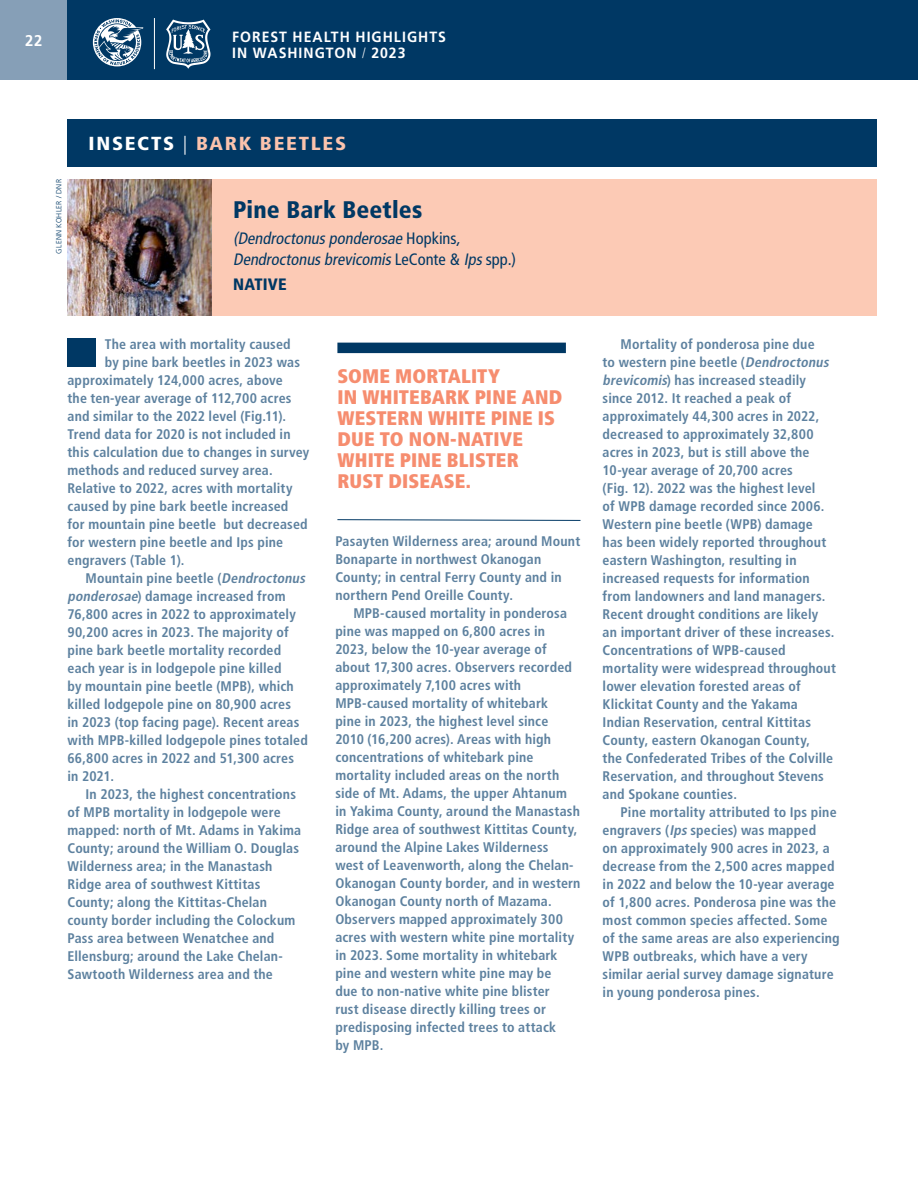
<style>
.page{position:relative;width:918px;height:1188px;background:#fff}
.page>*{position:absolute;margin:0;border:0;box-sizing:border-box;transform-origin:0 0}
.Species-Bold{font:900 condensed 24px "Frutiger LT Std";letter-spacing:.01em;color:#003864}
.Quote-Bar{font:900 condensed 19.65px/20.9px "Frutiger LT Std";letter-spacing:.01em;color:#f68d6f}
.Leg-Body-1{font:900 condensed 18.9px "Frutiger LT Std";letter-spacing:.085em;color:#fbc3ad;scale:1.1 1}
.Species-Italics{font:italic condensed 16.5px/21px "Frutiger LT Std";color:#003864}
.Species-Italics-2{font:900 condensed 16.5px "Frutiger LT Std";letter-spacing:.01em;color:#003864}
.t1{font:700 15.6px "Frutiger LT Std";color:#fff;scale:.95 1}
.t2{font:700 14.85px/16.2px "Frutiger LT Std";letter-spacing:.07em;color:#fff;scale:.95 1}
.Blue-Insects{font:700 condensed 13.95px/18px "Frutiger LT Std";letter-spacing:.01em;color:#5d819f}
.Text{font:300 7.5px "Frutiger LT Std";letter-spacing:.04em;color:#003864}
.s1{font-weight:300;font-stretch:condensed}
.s2{color:#fff}
.s3{font-weight:300;color:#fff}
.s4{font-style:normal}
.s5{font-style:italic}
</style>
<div class="page">
<div style="left:0;top:0;width:68px;height:80px;background:#869fb7"></div>
<div style="left:68px;top:0;width:850px;height:80px;background:#003864"></div>
<svg style="left:93px;top:18px;width:51px;height:48px"></svg>
<svg style="left:166px;top:20px;width:44px;height:49px"></svg>
<hr style="left:154px;top:18px;width:1px;height:51px;background:#fff">
<div style="left:68px;top:119px;width:809px;height:47px;background:#003864"></div>
<img style="left:68px;top:179px;width:144px;height:136px">
<div style="left:212px;top:179px;width:665px;height:136px;background:#fccab5"></div>
<div style="left:337px;top:343px;width:229px;height:10px;background:#003864"></div>
<div style="left:68px;top:339px;width:28px;height:28px;background:#003864"></div>
<svg style="left:337px;top:519px;width:244px;height:2px"></svg>
<p class="t1" style="left:25px;top:31px;width:20px">22</p>
<p class="t2" style="left:232px;top:29px;width:227px">FOREST HEALTH HIGHLIGHTS<br>IN WASHINGTON <span class="s1">/</span> 2023</p>
<p class="Text" style="left:55px;top:254px;width:76px;rotate:-90deg">GLENN KOHLER / DNR</p>
<p class="Leg-Body-1" style="left:89px;top:132px;width:236px"><span class="s2">INSECTS</span> <span class="s3">|</span> BARK BEETLES</p>
<p class="Species-Bold" style="left:233px;top:195px;width:191px">Pine Bark Beetles</p>
<p class="Species-Italics" style="left:233px;top:227px;width:284px">(Dendroctonusponderosae <span class="s4">H o p k i n s</span> ,<br>Dendroctonusbrevicomis<span class="s4">L e C o n t e &amp;</span> Ips<span class="s4">s p p . )</span></p>
<p class="Species-Italics-2" style="left:233px;top:274px;width:55px">NATIVE</p>
<p class="Blue-Insects" style="left:105px;top:335px;width:187px">The area with mortality caused</p>
<p class="Blue-Insects" style="left:105px;top:353px;width:197px">by pine bark beetles in 2023 was</p>
<p class="Blue-Insects" style="left:67px;top:371px;width:217px">approximately 124,000 acres, above</p>
<p class="Blue-Insects" style="left:67px;top:389px;width:226px">the ten-year average of 112,700 acres</p>
<p class="Blue-Insects" style="left:67px;top:407px;width:220px">and similar to the 2022 level (Fig.11).</p>
<p class="Blue-Insects" style="left:67px;top:425px;width:225px">Trend data for 2020 is not included in</p>
<p class="Blue-Insects" style="left:67px;top:443px;width:243px">this calculation due to changes in survey</p>
<p class="Blue-Insects" style="left:67px;top:461px;width:207px">methods and reduced survey area.</p>
<p class="Blue-Insects" style="left:67px;top:479px;width:226px">Relative to 2022, acres with mortality</p>
<p class="Blue-Insects" style="left:67px;top:497px;width:222px">caused by pine bark beetle increased</p>
<p class="Blue-Insects" style="left:67px;top:515px;width:242px">for mountain pine beetle but decreased</p>
<p class="Blue-Insects" style="left:67px;top:533px;width:217px">for western pine beetle and Ips pine</p>
<p class="Blue-Insects" style="left:67px;top:551px;width:118px">engravers (Table 1).</p>
<p class="Blue-Insects" style="left:67px;top:569px;width:242px;text-indent:18px">Mountain pine beetle (<span class="s5">Dendroctonus ponderosae</span>) damage increased from 76,800 acres in 2022 to approximately 90,200 acres in 2023. The majority of pine bark beetle mortality recorded each year is in lodgepole pine killed<br>by mountain pine beetle (MPB), which killed lodgepole pine on 80,900 acres<br>in 2023 (top facing page). Recent areas with MPB-killed lodgepole pines totaled 66,800 acres in 2022 and 51,300 acres in 2021.</p>
<p class="Blue-Insects" style="left:68px;top:785px;width:235px;text-indent:18px">In 2023, the highest concentrations of MPB mortality in lodgepole were mapped: north of Mt. Adams in Yakima County; around the William O. Douglas Wilderness area; in the Manastash Ridge area of southwest Kittitas County; along the Kittitas-Chelan county border including the Colockum Pass area between Wenatchee and Ellensburg; around the Lake Chelan-Sawtooth Wilderness area and the</p>
<p class="Quote-Bar" style="left:337px;top:366px;width:226px">SOME MORTALITY<br>IN WHITEBARK PINE AND<br>WESTERN WHITE PINE IS<br>DUE TO NON-NATIVE<br>WHITE PINE BLISTER<br>RUST DISEASE.</p>
<p class="Blue-Insects" style="left:335px;top:533px;width:246px">Pasayten Wilderness area; around Mount Bonaparte in northwest Okanogan County; in central Ferry County and in northern Pend Oreille County.</p>
<p class="Blue-Insects" style="left:335px;top:605px;width:247px;text-indent:18px">MPB-caused mortality in ponderosa pine was mapped on 6,800 acres in 2023, below the 10-year average of about 17,300 acres. Observers recorded approximately 7,100 acres with MPB-caused mortality of whitebark<br>pine in 2023, the highest level since<br>2010 (16,200 acres). Areas with high concentrations of whitebark pine mortality included areas on the north side of Mt. Adams, the upper Ahtanum in Yakima County, around the Manastash Ridge area of southwest Kittitas County, around the Alpine Lakes Wilderness<br>west of Leavenworth, along the Chelan-Okanogan County border, and in western Okanogan County north of Mazama.<br>Observers mapped approximately 300 acres with western white pine mortality in 2023. Some mortality in whitebark pine and western white pine may be<br>due to non-native white pine blister<br>rust disease directly killing trees or predisposing infected trees to attack<br>by MPB.</p>
<p class="Blue-Insects" style="left:603px;top:335px;width:235px;text-indent:18px">Mortality of ponderosa pine due<br>to western pine beetle (<span class="s5">Dendroctonus brevicomis</span>) has increased steadily since 2012. It reached a peak of approximately 44,300 acres in 2022, decreased to approximately 32,800 acres in 2023, but is still above the 10-year average of 20,700 acres<br>(Fig. 12). 2022 was the highest level<br>of WPB damage recorded since 2006.<br>Western pine beetle (WPB) damage has been widely reported throughout eastern Washington, resulting in increased requests for information from landowners and land managers.<br>Recent drought conditions are likely an important driver of these increases.<br>Concentrations of WPB-caused mortality were widespread throughout lower elevation forested areas of Klickitat County and the Yakama Indian Reservation, central Kittitas County, eastern Okanogan County,<br>the Confederated Tribes of the Colville Reservation, and throughout Stevens and Spokane counties.</p>
<p class="Blue-Insects" style="left:603px;top:803px;width:239px;text-indent:18px">Pine mortality attributed to Ips pine engravers (<span class="s5">Ips</span> species) was mapped<br>on approximately 900 acres in 2023, a decrease from the 2,500 acres mapped in 2022 and below the 10-year average of 1,800 acres. Ponderosa pine was the most common species affected. Some of the same areas are also experiencing WPB outbreaks, which have a very similar aerial survey damage signature in young ponderosa pines.</p>
</div>
